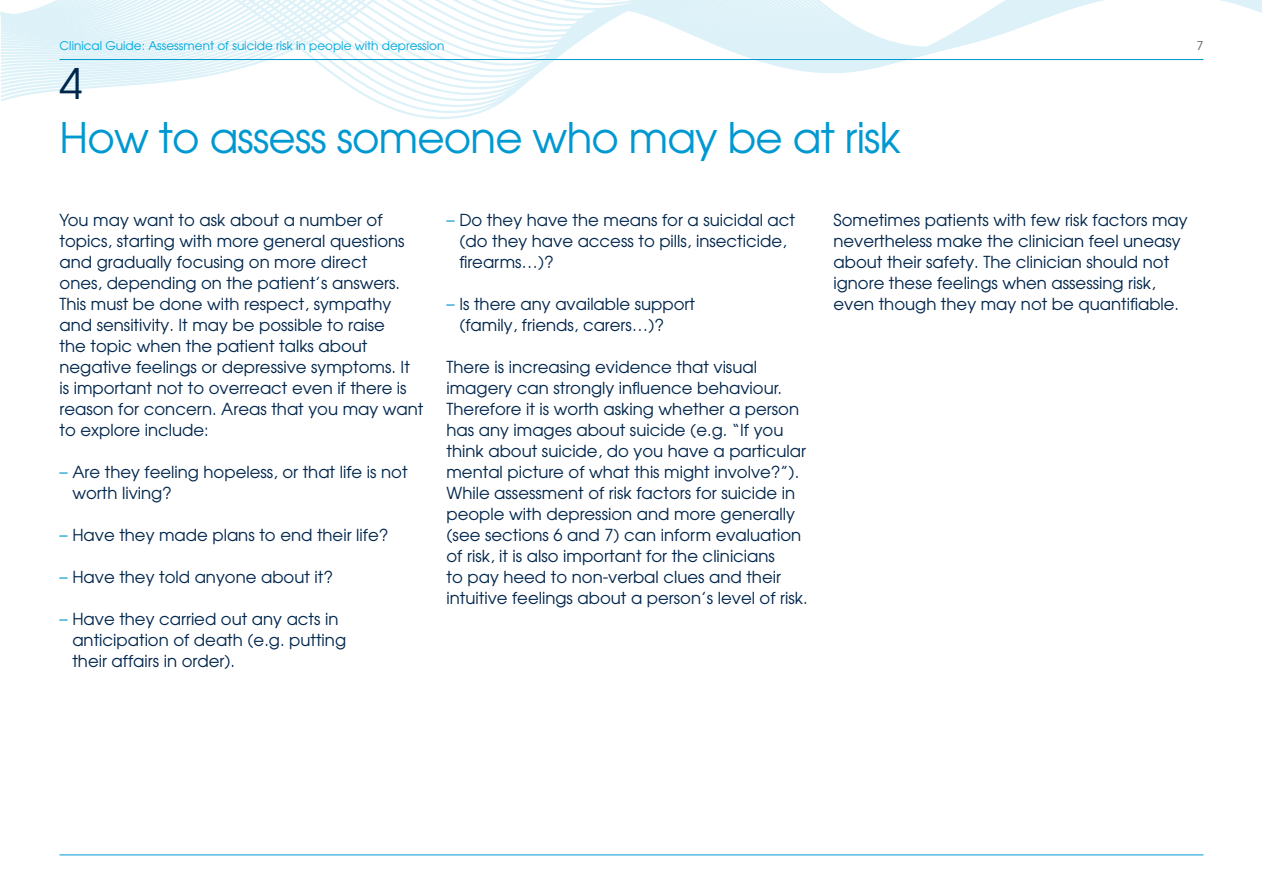
<style>
.page{position:relative;width:1263px;height:893px;background:#fff}
.page>*{position:absolute;margin:0;border:0;box-sizing:border-box;transform-origin:0 0}
.t1{font:42px "Avant Garde";letter-spacing:-.02em;color:#0098d1}
.t2{font:42px "Avant Garde";color:#00264d}
.t3{font:16.5px/21px "Avant Garde";color:#00264d}
.t4{font:12px "Avant Garde";color:#00a7da}
.t5{font:12px "Avant Garde";color:#57585a}
.s1{color:#0098d1}
</style>
<div class="page">
<svg style="left:1px;top:0;width:1261px;height:119px"></svg>
<hr style="left:60px;top:59px;width:1143px;height:1px;background:#0098d1">
<hr style="left:60px;top:855px;width:1143px;height:1px;background:#0098d1">
<p class="t4" style="left:60px;top:38px;width:386px">Clinical Guide: Assessment of suicide risk in people with depression</p>
<p class="t5" style="left:1197px;top:38px;width:8px">7</p>
<h1 class="t2" style="left:60px;top:57px;width:25px">4</h1>
<h1 class="t1" style="left:60px;top:112px;width:843px">How to assess someone who may be at risk</h1>
<p class="t3" style="left:60px;top:209px;width:365px">You may want to ask about a number of topics, starting with more general questions and gradually focusing on more direct<br>ones, depending on the patient’s answers.<br>This must be done with respect, sympathy and sensitivity. It may be possible to raise<br>the topic when the patient talks about negative feelings or depressive symptoms. It is important not to overreact even if there is reason for concern. Areas that you may want to explore include:</p>
<p class="t3" style="left:72px;top:461px;width:337px;text-indent:-13px"><span class="s1">–</span> Are they feeling hopeless, or that life is not worth living?</p>
<p class="t3" style="left:60px;top:524px;width:330px"><span class="s1">–</span> Have they made plans to end their life?</p>
<p class="t3" style="left:60px;top:566px;width:275px"><span class="s1">–</span> Have they told anyone about it?</p>
<p class="t3" style="left:72px;top:608px;width:275px;text-indent:-13px"><span class="s1">–</span> Have they carried out any acts in anticipation of death (e.g. putting their affairs in order).</p>
<p class="t3" style="left:459px;top:209px;width:337px;text-indent:-13px"><span class="s1">–</span> Do they have the means for a suicidal act (do they have access to pills, insecticide, firearms…)?</p>
<p class="t3" style="left:459px;top:293px;width:237px;text-indent:-13px"><span class="s1">–</span> Is there any available support (family, friends, carers…)?</p>
<p class="t3" style="left:446px;top:356px;width:363px">There is increasing evidence that visual imagery can strongly influence behaviour.<br>Therefore it is worth asking whether a person has any images about suicide (e.g. “If you think about suicide, do you have a particular mental picture of what this might involve?”).<br>While assessment of risk factors for suicide in people with depression and more generally (see sections 6 and 7) can inform evaluation of risk, it is also important for the clinicians<br>to pay heed to non-verbal clues and their intuitive feelings about a person’s level of risk.</p>
<p class="t3" style="left:833px;top:209px;width:356px">Sometimes patients with few risk factors may nevertheless make the clinician feel uneasy about their safety. The clinician should not ignore these feelings when assessing risk, even though they may not be quantifiable.</p>
</div>
